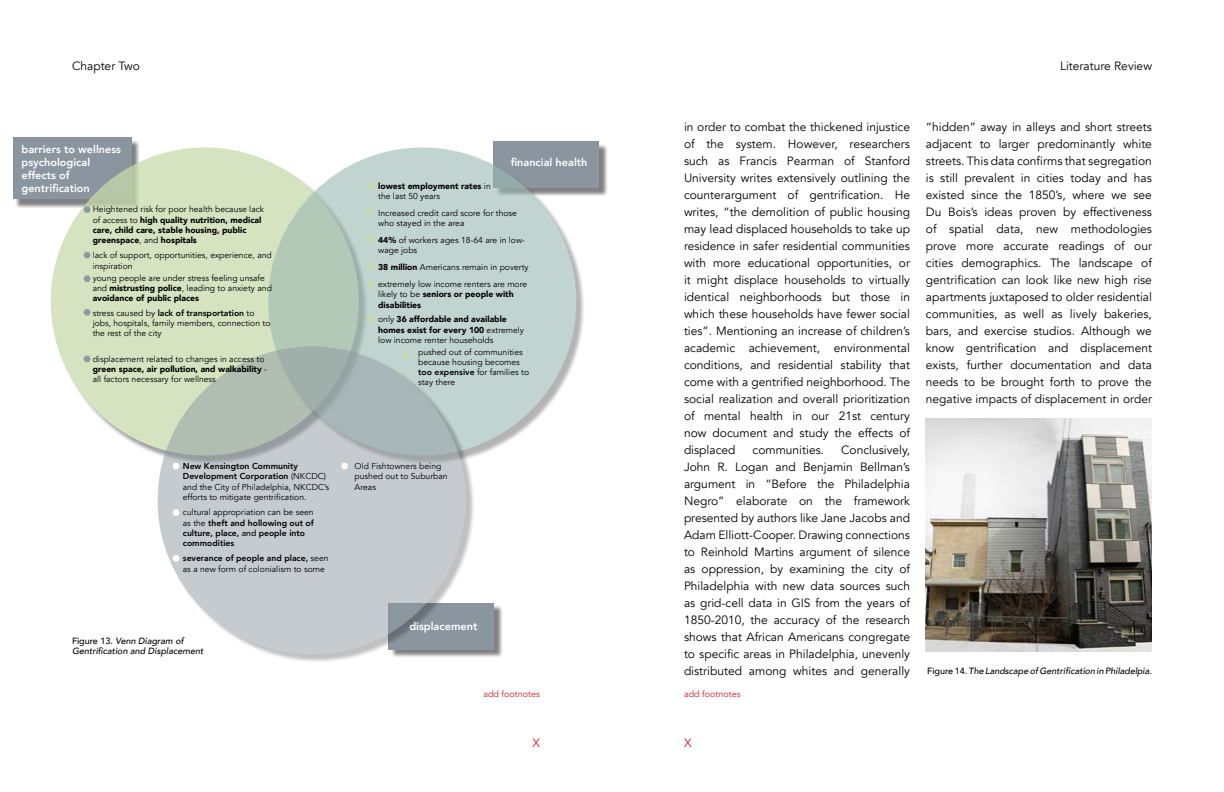
<style>
.page{position:relative;width:1224px;height:792px;background:#fff}
.page>*{position:absolute;margin:0;border:0;box-sizing:border-box;transform-origin:0 0}
.t1{font:12px/17px "Avenir";color:#000;text-align:justify}
.t2{font:12px "Avenir";color:#d2232a}
.t3{font:800 10.9px/13.1px "Avenir";color:#fff}
.t4{font:italic 500 9px/10px "Avenir";color:#000}
.t5{font:9px "Avenir";color:#d2232a}
.t6{font:8.6px/10.1px "Avenir";color:#000}
.t7{font:900 8.6px/10.1px "Avenir";color:#000}
.t8{font:800 8.6px/10.1px "Avenir";color:#000}
.s1{font-weight:400}
.s2{font-weight:900}
.s3{font-weight:800}
.s4{font-weight:500}
.s5{font-style:normal}
</style>
<div class="page">
<img style="left:926px;top:418px;width:226px;height:234px">
<div style="left:15px;top:139px;width:126px;height:69px;background:#000;opacity:.5"></div>
<div style="left:13px;top:137px;width:118px;height:62px;background:#8b959f"></div>
<div style="left:495px;top:143px;width:113px;height:53px;background:#000;opacity:.5"></div>
<div style="left:494px;top:142px;width:105px;height:46px;background:#8b959f"></div>
<div style="left:390px;top:605px;width:113px;height:53px;background:#000;opacity:.5"></div>
<div style="left:389px;top:603px;width:105px;height:46px;background:#8b959f"></div>
<div style="left:52px;top:149px;width:316px;height:316px;background:#000;opacity:.5"></div>
<div style="left:51px;top:147px;width:308px;height:309px;background:#d5e3c0;border-radius:50%"></div>
<div style="left:270px;top:149px;width:316px;height:316px;background:#000;opacity:.5"></div>
<svg style="left:268px;top:147px;width:308px;height:309px;background:#bdd0c9"></svg>
<div style="left:159px;top:348px;width:316px;height:316px;background:#000;opacity:.5"></div>
<svg style="left:158px;top:346px;width:308px;height:309px;background:#bcc4c6"></svg>
<svg style="left:83px;top:206px;width:8px;height:7px"></svg>
<svg style="left:367px;top:182px;width:8px;height:7px"></svg>
<svg style="left:367px;top:209px;width:7px;height:7px"></svg>
<svg style="left:367px;top:236px;width:7px;height:6px"></svg>
<svg style="left:367px;top:263px;width:8px;height:6px"></svg>
<svg style="left:367px;top:281px;width:8px;height:6px"></svg>
<svg style="left:367px;top:316px;width:7px;height:6px"></svg>
<svg style="left:402px;top:353px;width:7px;height:6px"></svg>
<svg style="left:83px;top:252px;width:8px;height:6px"></svg>
<svg style="left:83px;top:276px;width:8px;height:6px"></svg>
<svg style="left:83px;top:309px;width:8px;height:7px"></svg>
<svg style="left:83px;top:356px;width:8px;height:6px"></svg>
<svg style="left:172px;top:463px;width:8px;height:6px"></svg>
<svg style="left:341px;top:463px;width:7px;height:6px"></svg>
<svg style="left:172px;top:509px;width:8px;height:7px"></svg>
<svg style="left:172px;top:555px;width:8px;height:7px"></svg>
<p class="t1" style="left:72px;top:58px;width:69px">Chapter Two</p>
<p class="t1" style="left:1060px;top:58px;width:93px">Literature Review</p>
<p class="t3" style="left:21px;top:143px;width:101px">barriers to wellness psychological effects of gentrification</p>
<p class="t7" style="left:93px;top:204px;width:173px"><span class="s1">Heightened risk for poor health because lack of access to</span> high quality nutrition, medical care, child care, stable housing, public greenspace<span class="s1">, and</span> hospitals</p>
<p class="t6" style="left:93px;top:251px;width:181px">lack of support, opportunities, experience, and inspiration</p>
<p class="t6" style="left:93px;top:273px;width:181px">young people are under stress feeling unsafe and <span class="s2">mistrusting police</span>, leading to anxiety and <span class="s2">avoidance of public places</span></p>
<p class="t6" style="left:93px;top:308px;width:179px">stress caused by <span class="s3">lack of transportation</span> to jobs, hospitals, family members, connection to the rest of the city</p>
<p class="t6" style="left:93px;top:354px;width:176px">displacement related to changes in access to <span class="s2">green space, air pollution, and walkability</span> - all factors necessary for wellness</p>
<p class="t3" style="left:511px;top:156px;width:78px">financial health</p>
<p class="t7" style="left:378px;top:181px;width:114px">lowest employment rates <span class="s1">in the last 50 years</span></p>
<p class="t6" style="left:378px;top:235px;width:148px"><span class="s2">44%</span> of workers ages 18-64 are in low&shy;wage jobs</p>
<p class="t6" style="left:378px;top:258px;width:152px;line-height:17.6px"><span class="s2">38 million</span> Americans remain in poverty extremely low income renters are more</p>
<p class="t7" style="left:378px;top:289px;width:137px"><span class="s1">likely to be</span> seniors or people with disabilities</p>
<p class="t7" style="left:378px;top:314px;width:147px"><span class="s1">only</span> 36 affordable and available homes exist for every 100 <span class="s1">extremely low income renter households</span></p>
<p class="t6" style="left:418px;top:347px;width:112px">pushed out of communities because housing becomes <span class="s3">too expensive</span> for families to stay there</p>
<p class="t6" style="left:378px;top:208px;width:140px">Increased credit card score for those who stayed in the area</p>
<p class="t6" style="left:183px;top:461px;width:148px"><span class="s3">New Kensington Community Development Corporation</span> (NKCDC) and the City of Philadelphia, NKCDC’s efforts to mitigate gentrification.</p>
<p class="t6" style="left:355px;top:461px;width:95px">Old Fishtowners being pushed out to Suburban<br>Areas</p>
<p class="t8" style="left:183px;top:507px;width:133px"><span class="s1">cultural appropriation can be seen as the</span> theft and hollowing out of culture, place, <span class="s4">and</span> people into commodities</p>
<p class="t6" style="left:183px;top:554px;width:147px"><span class="s3">severance of people and place,</span> seen as a new form of colonialism to some</p>
<p class="t4" style="left:72px;top:636px;width:133px"><span class="s5">Figure 13.</span> Venn Diagram of<br>Gentrification and Displacement</p>
<p class="t3" style="left:409px;top:620px;width:69px">displacement</p>
<p class="t1" style="left:684px;top:119px;width:228px">in order to combat the thickened injustice of the system. However, researchers such as Francis Pearman of Stanford University writes extensively outlining the counterargument of gentrification. He writes, “the demolition of public housing may lead displaced households to take up residence in safer residential communities with more educational opportunities, or it might displace households to virtually identical neighborhoods but those in which these households have fewer social ties”. Mentioning an increase of children’s academic achievement, environmental conditions, and residential stability that come with a gentrified neighborhood. The social realization and overall prioritization of mental health in our 21st century now document and study the effects of displaced</p>
<p class="t1" style="left:684px;top:442px;width:228px;text-indent:157px">Conclusively, John R. Logan and Benjamin Bellman’s argument in “Before the Philadelphia Negro” elaborate on the framework presented by authors like Jane Jacobs and Adam Elliott-Cooper. Drawing connections to Reinhold Martins argument of silence as oppression, by examining the city of Philadelphia with new data sources such as grid-cell data in GIS from the years of 1850-2010, the accuracy of the research shows that African Americans congregate to specific areas in Philadelphia, unevenly distributed among whites and generally</p>
<p class="t1" style="left:753px;top:442px;width:73px">communities.</p>
<p class="t5" style="left:483px;top:688px;width:58px">add footnotes</p>
<p class="t5" style="left:684px;top:688px;width:58px">add footnotes</p>
<p class="t1" style="left:926px;top:118px;width:228px">“hidden” away in alleys and short streets adjacent to larger predominantly white streets. This data confirms that segregation is still prevalent in cities today and has existed since the 1850’s, where we see Du Bois’s ideas proven by effectiveness of spatial data, new methodologies prove more accurate readings of our cities demographics. The landscape of gentrification can look like new high rise apartments juxtaposed to older residential communities, as well as lively bakeries, bars, and exercise studios. Although we know gentrification and displacement exists, further documentation and data needs to be brought forth to prove the negative impacts of displacement in order</p>
<p class="t4" style="left:927px;top:666px;width:226px"><span class="s5">Figure 14.</span> The Landscape of Gentrification in Philadelpia.</p>
<p class="t2" style="left:532px;top:736px;width:9px">X</p>
<p class="t2" style="left:684px;top:736px;width:9px">X</p>
</div>
